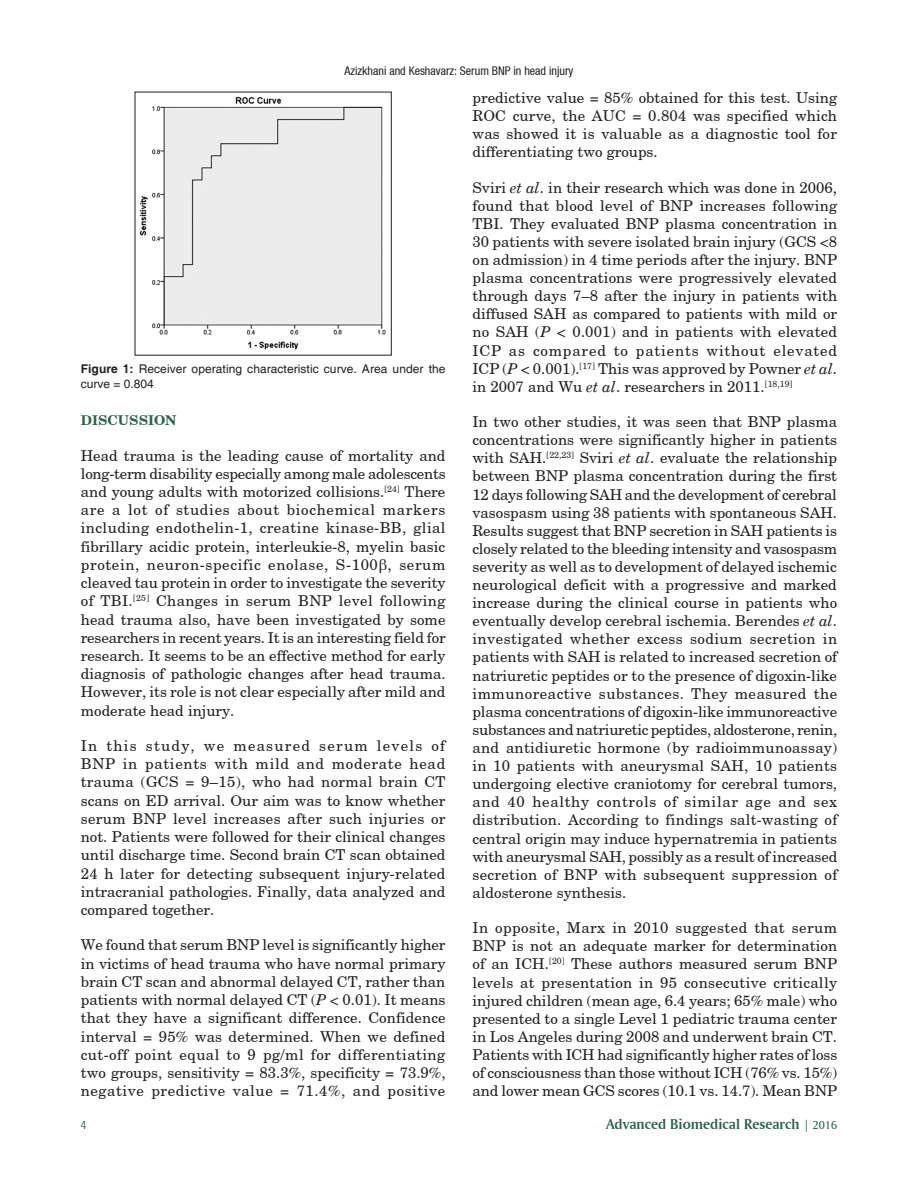
<style>
.page{position:relative;width:918px;height:1188px;background:#fff}
.page>*{position:absolute;margin:0;border:0;box-sizing:border-box;transform-origin:0 0}
.TX{font:15px/18.1px "New Century Schoolbook";color:#231f20;text-align:justify}
.t1{font:15px "Amerigo BT Bold A";color:#286446}
.t2{font:700 13.5px "Century Schoolbook BT";color:#286446}
.FGC{font:12px/15px "Helvetica";letter-spacing:.005em;color:#231f20}
.t3{font:12px "Heavenetica Cond 5 SH";color:#231f20}
.t4{font:12px "Bell Centennial BT Address";color:#286446}
.s1{font-weight:700}
.s2{font-family:"New Century Schlbk";font-style:italic}
.s3{font-family:"Amerigo BT Roman A";font-size:12px}
</style>
<div class="page">
<img style="left:139px;top:96px;width:247px;height:254px">
<p class="t3" style="left:345px;top:63px;width:230px">Azizkhani and Keshavarz: Serum BNP in head injury</p>
<p class="FGC" style="left:81px;top:362px;width:366px"><span class="s1">Figure 1:</span> Receiver operating characteristic curve. Area under the curve = 0.804</p>
<h1 class="t2" style="left:81px;top:412px;width:97px">DISCUSSION</h1>
<p class="TX" style="left:81px;top:446px;width:366px">Head trauma is the leading cause of mortality and long‑term disability especially among male adolescents and young adults with motorized collisions.<sup>[24]</sup> There are a lot of studies about biochemical markers including endothelin‑1, creatine kinase‑BB, glial fibrillary acidic protein, interleukie‑8, myelin basic protein, neuron‑specific enolase, S‑100 , serum cleaved tau protein in order to investigate the severity of TBI.<sup>[25]</sup> Changes in serum BNP level following head trauma also, have been investigated by some researchers in recent years. It is an interesting field for research. It seems to be an effective method for early diagnosis of pathologic changes after head trauma.<br>However, its role is not clear especially after mild and moderate head injury.</p>
<p class="TX" style="left:81px;top:736px;width:366px">In this study, we measured serum levels of BNP in patients with mild and moderate head trauma (GCS = 9–15), who had normal brain CT scans on ED arrival. Our aim was to know whether serum BNP level increases after such injuries or not. Patients were followed for their clinical changes until discharge time. Second brain CT scan obtained 24 h later for detecting subsequent injury‑related intracranial pathologies. Finally, data analyzed and compared together.</p>
<p class="TX" style="left:81px;top:936px;width:366px">We found that serum BNP level is significantly higher in victims of head trauma who have normal primary brain CT scan and abnormal delayed CT, rather than patients with normal delayed CT (<span class="s2">P</span> &lt; 0.01). It means that they have a significant difference. Confidence interval = 95% was determined. When we defined cut‑off point equal to 9 pg/ml for differentiating two groups, sensitivity = 83.3%, specificity = 73.9%, negative predictive value = 71.4%, and positive</p>
<p class="TX" style="left:472px;top:88px;width:366px">predictive value = 85% obtained for this test. Using ROC curve, the AUC = 0.804 was specified which was showed it is valuable as a diagnostic tool for differentiating two groups.</p>
<p class="TX" style="left:472px;top:178px;width:366px">Sviri <span class="s2">et al</span>. in their research which was done in 2006, found that blood level of BNP increases following TBI. They evaluated BNP plasma concentration in 30 patients with severe isolated brain injury (GCS &lt;8 on admission) in 4 time periods after the injury. BNP plasma concentrations were progressively elevated through days 7–8 after the injury in patients with diffused SAH as compared to patients with mild or no SAH (<span class="s2">P</span> &lt; 0.001) and in patients with elevated ICP as compared to patients without elevated ICP (<span class="s2">P</span> &lt; 0.001).<sup>[17]</sup> This was approved by Powner <span class="s2">et al</span>. in 2007 and Wu <span class="s2">et al</span>. researchers in 2011.<sup>[18,19]</sup></p>
<p class="TX" style="left:472px;top:412px;width:366px">In two other studies, it was seen that BNP plasma concentrations were significantly higher in patients with SAH.<sup>[22,23]</sup> Sviri <span class="s2">et al</span>. evaluate the relationship between BNP plasma concentration during the first 12 days following SAH and the development of cerebral vasospasm using 38 patients with spontaneous SAH.<br>Results suggest that BNP secretion in SAH patients is closely related to the bleeding intensity and vasospasm severity as well as to development of delayed ischemic neurological deficit with a progressive and marked increase during the clinical course in patients who eventually develop cerebral ischemia. Berendes <span class="s2">et al</span>. investigated whether excess sodium secretion in patients with SAH is related to increased secretion of natriuretic peptides or to the presence of digoxin‑like immunoreactive substances. They measured the plasma concentrations of digoxin‑like immunoreactive substances and natriuretic peptides, aldosterone, renin, and antidiuretic hormone (by radioimmunoassay) in 10 patients with aneurysmal SAH, 10 patients undergoing elective craniotomy for cerebral tumors, and 40 healthy controls of similar age and sex distribution. According to findings salt‑wasting of central origin may induce hypernatremia in patients with aneurysmal SAH, possibly as a result of increased secretion of BNP with subsequent suppression of aldosterone synthesis.</p>
<p class="TX" style="left:472px;top:918px;width:366px">In opposite, Marx in 2010 suggested that serum BNP is not an adequate marker for determination of an ICH.<sup>[20]</sup> These authors measured serum BNP levels at presentation in 95 consecutive critically injured children (mean age, 6.4 years; 65% male) who presented to a single Level 1 pediatric trauma center in Los Angeles during 2008 and underwent brain CT.<br>Patients with ICH had significantly higher rates of loss of consciousness than those without ICH (76% vs. 15%) and lower mean GCS scores (10.1 vs. 14.7). Mean BNP</p>
<p class="t4" style="left:81px;top:1118px;width:7px">4</p>
<p class="t1" style="left:606px;top:1115px;width:233px">Advanced Biomedical Research <span class="s3">| 2016</span></p>
</div>
